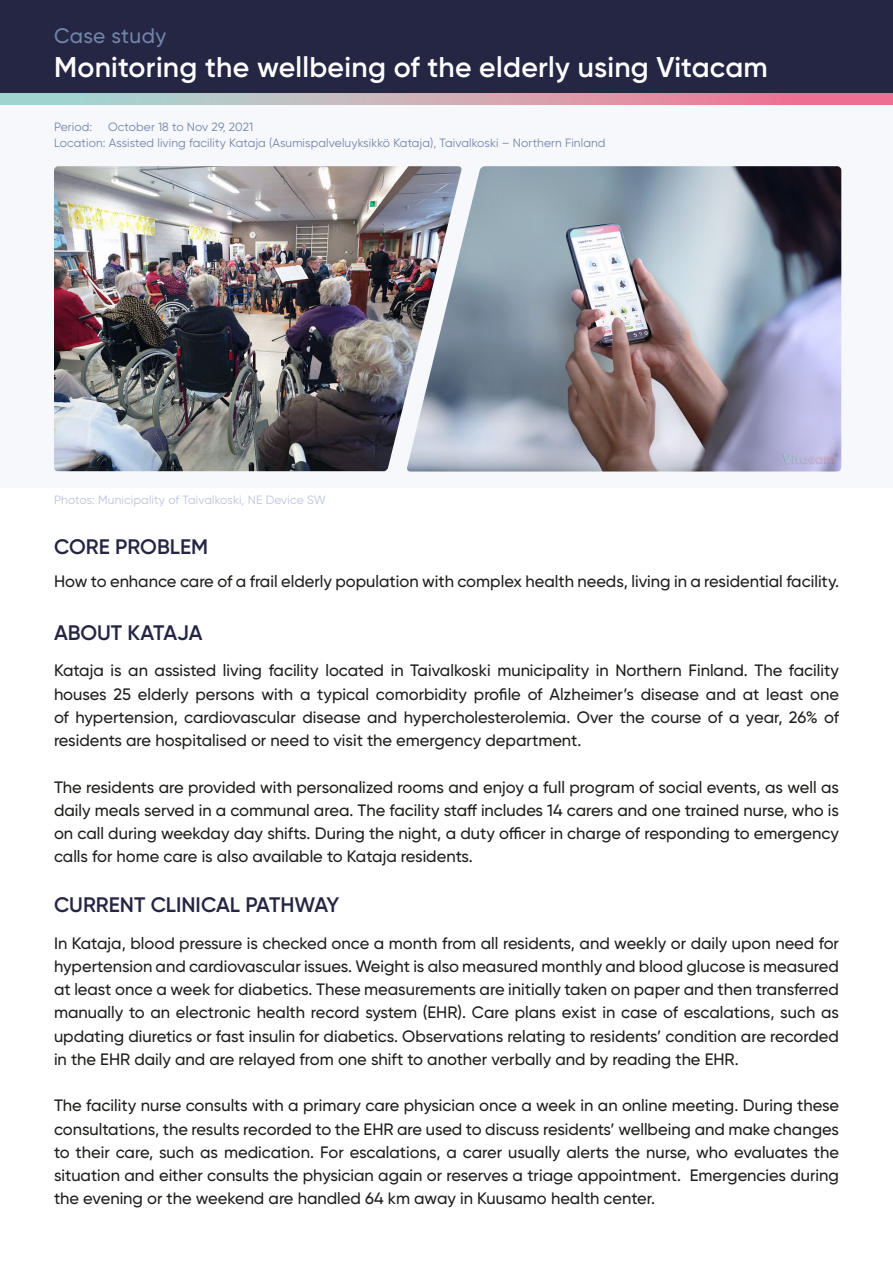
<style>
.page{position:relative;width:893px;height:1263px;background:#fff}
.page>*{position:absolute;margin:0;border:0;box-sizing:border-box;transform-origin:0 0}
.t1{font:600 28.5px "Gilroy";letter-spacing:.01em;color:#fff}
.t2{font:600 21px "Gilroy";color:#242643}
.t3{font:500 21px "Gilroy";letter-spacing:.02em;color:#7384a9}
.t4{font:500 16.5px/23.2px "Gilroy";color:#1e1e1c;text-align:justify}
.t5{font:12px "Gilroy";letter-spacing:.01em;color:#7384a9}
.t6{font:12px "Gilroy";letter-spacing:.01em;color:#bec2da}
</style>
<div class="page">
<div style="left:0;top:0;width:893px;height:94px;background:#242643"></div>
<div style="left:0;top:104px;width:893px;height:383px;background:#f7f8fb"></div>
<svg style="left:0;top:94px;width:893px;height:10px;background:#cda8b3"></svg>
<img style="left:54px;top:166px;width:353px;height:305px">
<img style="left:407px;top:166px;width:434px;height:305px">
<p class="t3" style="left:54px;top:23px;width:114px">Case study</p>
<p class="t1" style="left:54px;top:49px;width:715px">Monitoring the wellbeing of the elderly using Vitacam</p>
<p class="t5" style="left:54px;top:119px;width:40px">Period:</p>
<p class="t5" style="left:108px;top:119px;width:147px">October 18 to Nov 29, 2021</p>
<p class="t5" style="left:54px;top:136px;width:553px">Location: Assisted living facility Kataja (Asumispalveluyksikkö Kataja), Taivalkoski – Northern Finland</p>
<p class="t6" style="left:54px;top:493px;width:273px">Photos: Municipality of Taivalkoski, NE Device SW</p>
<p class="t2" style="left:54px;top:533px;width:156px">CORE PROBLEM</p>
<p class="t4" style="left:54px;top:569px;width:786px">How to enhance care of a frail elderly population with complex health needs, living in a residential facility.</p>
<p class="t2" style="left:54px;top:620px;width:150px">ABOUT KATAJA</p>
<p class="t4" style="left:54px;top:659px;width:787px">Kataja is an assisted living facility located in Taivalkoski municipality in Northern Finland. The facility houses 25 elderly persons with a typical comorbidity profile of Alzheimer’s disease and at least one of hypertension, cardiovascular disease and hypercholesterolemia. Over the course of a year, 26% of residents are hospitalised or need to visit the emergency department.</p>
<p class="t4" style="left:54px;top:775px;width:786px">The residents are provided with personalized rooms and enjoy a full program of social events, as well as daily meals served in a communal area. The facility staff includes 14 carers and one trained nurse, who is on call during weekday day shifts. During the night, a duty officer in charge of responding to emergency calls for home care is also available to Kataja residents.</p>
<p class="t2" style="left:54px;top:892px;width:287px">CURRENT CLINICAL PATHWAY</p>
<p class="t4" style="left:54px;top:931px;width:787px">In Kataja, blood pressure is checked once a month from all residents, and weekly or daily upon need for hypertension and cardiovascular issues. Weight is also measured monthly and blood glucose is measured at least once a week for diabetics. These measurements are initially taken on paper and then transferred manually to an electronic health record system (EHR). Care plans exist in case of escalations, such as updating diuretics or fast insulin for diabetics. Observations relating to residents’ condition are recorded in the EHR daily and are relayed from one shift to another verbally and by reading the EHR.</p>
<p class="t4" style="left:54px;top:1094px;width:787px">The facility nurse consults with a primary care physician once a week in an online meeting. During these consultations, the results recorded to the EHR are used to discuss residents’ wellbeing and make changes to their care, such as medication. For escalations, a carer usually alerts the nurse, who evaluates the situation and either consults the physician again or reserves a triage appointment. Emergencies during the evening or the weekend are handled 64 km away in Kuusamo health center.</p>
</div>
